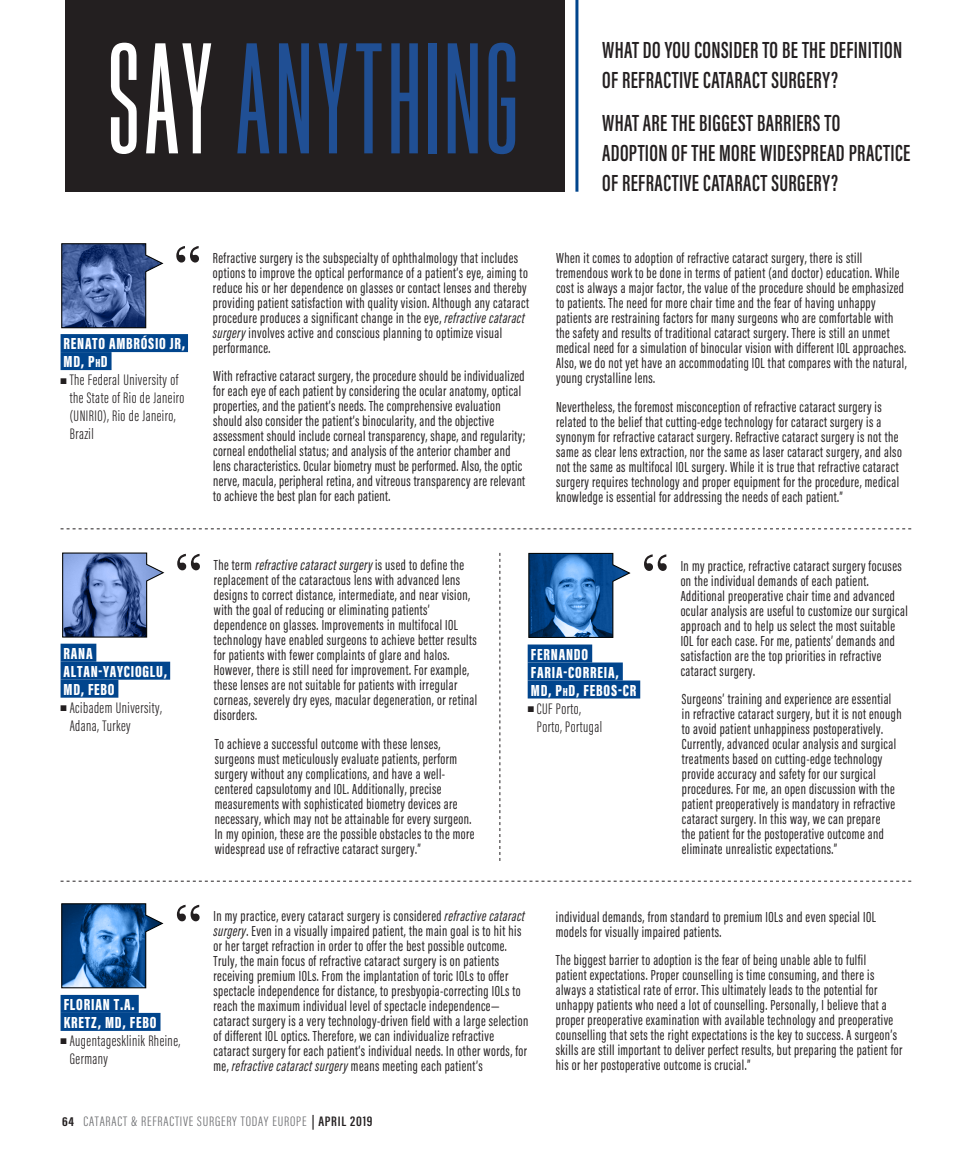
<style>
.page{position:relative;width:972px;height:1161px;background:#fff}
.page>*{position:absolute;margin:0;border:0;box-sizing:border-box;transform-origin:0 0}
.body{font:165px "Bee Three";letter-spacing:.025em;color:#204f94}
.say_anything_deck{font:600 24px/30px "Acumin Pro Extra Cond";letter-spacing:.015em;color:#231f20;scale:.95 1}
.author_name{font:900 16.5px/18px "Acumin Pro Extra Cond";letter-spacing:.05em;color:#fff}
.bio_info{font:300 15.75px/18px "Acumin Pro Extra Cond";letter-spacing:.03em;color:#231f20}
.quotes{font:15px/15px "Acumin Pro Extra Cond";letter-spacing:.03em;color:#231f20}
.t1{font:300 14.1px "Acumin Pro Extra Cond";letter-spacing:.05em;color:#6c6d70;scale:1.11 1}
.s1{color:#fff}
.s2{font-size:12px}
.s3{font-style:italic}
.s4{font-weight:700;font-size:13.35px;color:#231f20}
.s5{font-weight:600;color:#231f20}
</style>
<div class="page">
<div style="left:65px;top:0;width:499px;height:192px;background:#231f20"></div>
<hr style="left:575px;top:0;width:3px;height:192px;background:#01458d">
<svg style="left:177px;top:554px;width:23px;height:16px"></svg>
<svg style="left:62px;top:552px;width:103px;height:86px;background:#7c90be"></svg>
<div style="left:61px;top:644px;width:35px;height:18px;background:#01458d"></div>
<div style="left:61px;top:662px;width:109px;height:18px;background:#01458d"></div>
<div style="left:61px;top:680px;width:57px;height:18px;background:#01458d"></div>
<svg style="left:500px;top:553px;width:1px;height:308px"></svg>
<svg style="left:177px;top:905px;width:23px;height:16px"></svg>
<svg style="left:61px;top:903px;width:103px;height:86px;background:#5380b0"></svg>
<div style="left:61px;top:995px;width:78px;height:18px;background:#01458d"></div>
<div style="left:61px;top:1013px;width:100px;height:18px;background:#01458d"></div>
<svg style="left:61px;top:528px;width:850px;height:1px"></svg>
<svg style="left:176px;top:246px;width:23px;height:17px"></svg>
<svg style="left:61px;top:243px;width:103px;height:86px;background:#6177a6"></svg>
<div style="left:61px;top:334px;width:127px;height:18px;background:#01458d"></div>
<div style="left:61px;top:352px;width:51px;height:18px;background:#01458d"></div>
<svg style="left:644px;top:554px;width:23px;height:17px"></svg>
<svg style="left:528px;top:552px;width:103px;height:86px;background:#4e7eb1"></svg>
<div style="left:528px;top:645px;width:64px;height:18px;background:#01458d"></div>
<div style="left:528px;top:663px;width:95px;height:18px;background:#01458d"></div>
<div style="left:528px;top:681px;width:112px;height:18px;background:#01458d"></div>
<svg style="left:61px;top:881px;width:850px;height:1px"></svg>
<p class="body" style="left:107px;top:11px;width:413px"><span class="s1">SAY</span> ANYTHING</p>
<p class="author_name" style="left:64px;top:334px;width:123px">RENATO AMBRÓSIO JR,<br>MD, P<span class="s2">H</span>D</p>
<p class="bio_info" style="left:70px;top:371px;width:116px;text-indent:-9px">■ The Federal University of the State of Rio de Janeiro (UNIRIO), Rio de Janeiro,<br>Brazil</p>
<p class="quotes" style="left:213px;top:250px;width:318px">Refractive surgery is the subspecialty of ophthalmology that includes options to improve the optical performance of a patient’s eye, aiming to reduce his or her dependence on glasses or contact lenses and thereby providing patient satisfaction with quality vision. Although any cataract procedure produces a significant change in the eye, <span class="s3">refractive cataract surgery</span> involves active and conscious planning to optimize visual performance.</p>
<p class="quotes" style="left:213px;top:369px;width:314px">With refractive cataract surgery, the procedure should be individualized for each eye of each patient by considering the ocular anatomy, optical properties, and the patient’s needs. The comprehensive evaluation should also consider the patient’s binocularity, and the objective assessment should include corneal transparency, shape, and regularity; corneal endothelial status; and analysis of the anterior chamber and lens characteristics. Ocular biometry must be performed. Also, the optic nerve, macula, peripheral retina, and vitreous transparency are relevant to achieve the best plan for each patient.</p>
<p class="say_anything_deck" style="left:602px;top:35px;width:317px">WHAT DO YOU CONSIDER TO BE THE DEFINITION<br>OF REFRACTIVE CATARACT SURGERY?</p>
<p class="say_anything_deck" style="left:602px;top:108px;width:326px">WHAT ARE THE BIGGEST BARRIERS TO<br>ADOPTION OF THE MORE WIDESPREAD PRACTICE<br>OF REFRACTIVE CATARACT SURGERY?</p>
<p class="quotes" style="left:556px;top:250px;width:352px">When it comes to adoption of refractive cataract surgery, there is still tremendous work to be done in terms of patient (and doctor) education. While cost is always a major factor, the value of the procedure should be emphasized to patients. The need for more chair time and the fear of having unhappy patients are restraining factors for many surgeons who are comfortable with the safety and results of traditional cataract surgery. There is still an unmet medical need for a simulation of binocular vision with different IOL approaches.<br>Also, we do not yet have an accommodating IOL that compares with the natural, young crystalline lens.</p>
<p class="quotes" style="left:556px;top:399px;width:347px">Nevertheless, the foremost misconception of refractive cataract surgery is related to the belief that cutting-edge technology for cataract surgery is a synonym for refractive cataract surgery. Refractive cataract surgery is not the same as clear lens extraction, nor the same as laser cataract surgery, and also not the same as multifocal IOL surgery. While it is true that refractive cataract surgery requires technology and proper equipment for the procedure, medical knowledge is essential for addressing the needs of each patient.”</p>
<p class="author_name" style="left:64px;top:644px;width:105px">RANA<br>ALTAN-YAYCIOGLU,<br>MD, FEBO</p>
<p class="bio_info" style="left:70px;top:698px;width:94px;text-indent:-9px">■ Acibadem University,<br>Adana, Turkey</p>
<p class="author_name" style="left:64px;top:995px;width:94px">FLORIAN T.A.<br>KRETZ, MD, FEBO</p>
<p class="bio_info" style="left:70px;top:1032px;width:112px;text-indent:-9px">■ Augentagesklinik Rheine,<br>Germany</p>
<p class="quotes" style="left:214px;top:558px;width:265px">T h e t e r m <span class="s3">refractive cataractsurgery</span>i s u s e d t o d e f i n e t h e replacement of the cataractous lens with advanced lens designs to correct distance, intermediate, and near vision, with the goal of reducing or eliminating patients’ dependence on glasses. Improvements in multifocal IOL technology have enabled surgeons to achieve better results for patients with fewer complaints of glare and halos.<br>However, there is still need for improvement. For example, these lenses are not suitable for patients with irregular corneas, severely dry eyes, macular degeneration, or retinal disorders.</p>
<p class="quotes" style="left:215px;top:736px;width:261px">To achieve a successful outcome with these lenses, surgeons must meticulously evaluate patients, perform surgery without any complications, and have a well&shy;centered capsulotomy and IOL. Additionally, precise measurements with sophisticated biometry devices are necessary, which may not be attainable for every surgeon.<br>In my opinion, these are the possible obstacles to the more widespread use of refractive cataract surgery.”</p>
<p class="author_name" style="left:531px;top:645px;width:107px">FERNANDO<br>FARIA-CORREIA,<br>MD, P<span class="s2">H</span>D, FEBOS-CR</p>
<p class="bio_info" style="left:537px;top:699px;width:67px;text-indent:-9px">■ CUF Porto,<br>Porto, Portugal</p>
<p class="quotes" style="left:681px;top:558px;width:229px">In my practice, refractive cataract surgery focuses on the individual demands of each patient.<br>Additional preoperative chair time and advanced ocular analysis are useful to customize our surgical approach and to help us select the most suitable IOL for each case. For me, patients’ demands and satisfaction are the top priorities in refractive cataract surgery.</p>
<p class="quotes" style="left:682px;top:692px;width:221px">Surgeons’ training and experience are essential in refractive cataract surgery, but it is not enough to avoid patient unhappiness postoperatively.<br>Currently, advanced ocular analysis and surgical treatments based on cutting-edge technology provide accuracy and safety for our surgical procedures. For me, an open discussion with the patient preoperatively is mandatory in refractive cataract surgery. In this way, we can prepare<br>the patient for the postoperative outcome and eliminate unrealistic expectations.”</p>
<p class="quotes" style="left:214px;top:909px;width:316px">In my practice, every cataract surgery is considered <span class="s3">refractive cataract surgery</span>. Even in a visually impaired patient, the main goal is to hit his or her target refraction in order to offer the best possible outcome.<br>Truly, the main focus of refractive cataract surgery is on patients receiving premium IOLs. From the implantation of toric IOLs to offer spectacle independence for distance, to presbyopia-correcting IOLs to reach the maximum individual level of spectacle independence— cataract surgery is a very technology-driven field with a large selection of different IOL optics. Therefore, we can individualize refractive cataract surgery for each patient’s individual needs. In other words, for me, <span class="s3">refractive cataract surgery</span> means meeting each patient’s</p>
<p class="quotes" style="left:556px;top:909px;width:322px">individual demands, from standard to premium IOLs and even special IOL models for visually impaired patients.</p>
<p class="quotes" style="left:556px;top:953px;width:348px">The biggest barrier to adoption is the fear of being unable able to fulfil<br>patient expectations. Proper counselling is time consuming, and there is always a statistical rate of error. This ultimately leads to the potential for unhappy patients who need a lot of counselling. Personally, I believe that a proper preoperative examination with available technology and preoperative counselling that sets the right expectations is the key to success. A surgeon’s skills are still important to deliver perfect results, but preparing the patient for his or her postoperative outcome is crucial.”</p>
<p class="t1" style="left:62px;top:1113px;width:281px"><span class="s4">64</span> CATARACT &amp; REFRACTIVE SURGERY TODAY EUROPE <span class="s5">| APRIL 2019</span></p>
</div>
